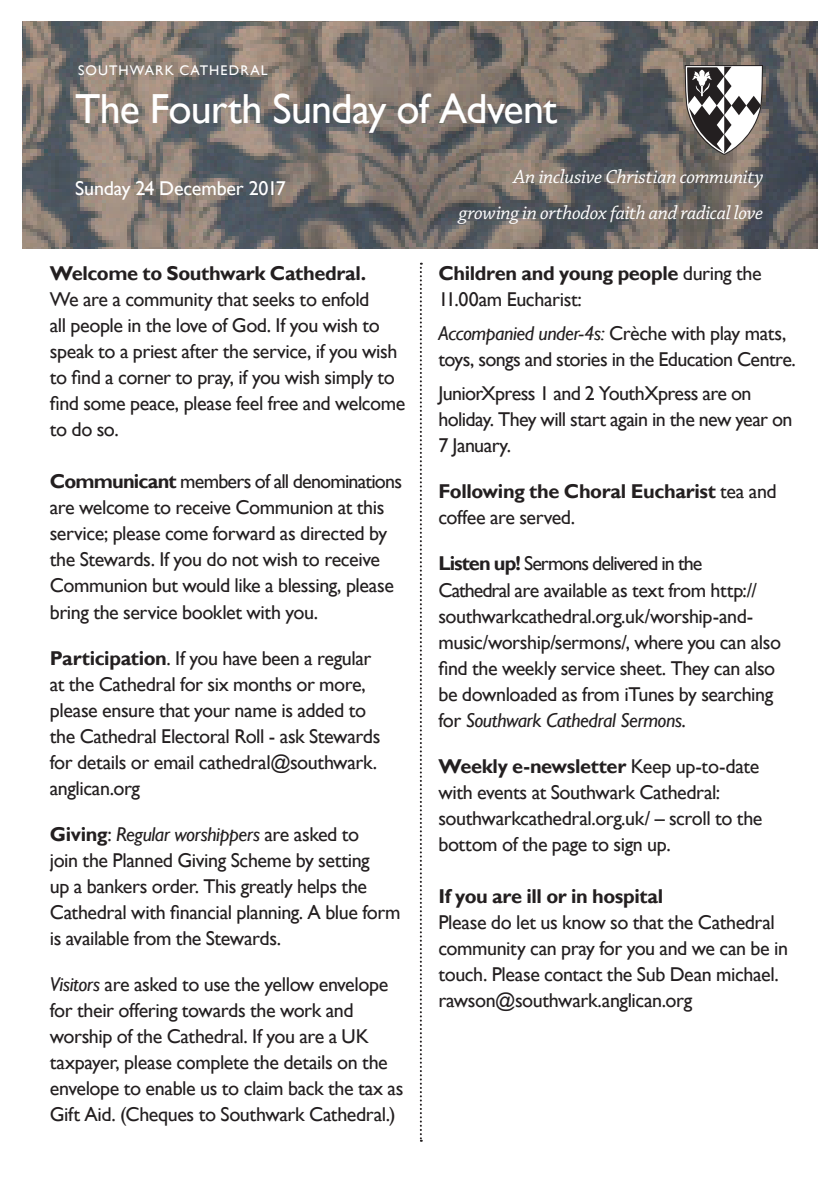
<style>
.page{position:relative;width:840px;height:1191px;background:#fff}
.page>*{position:absolute;margin:0;border:0;box-sizing:border-box;transform-origin:0 0}
.t1{font:42px "Gill Sans";letter-spacing:-.02em;color:#fff}
.t2{font:20px/26px "Gill Sans";letter-spacing:-.02em;color:#231f20}
.t3{font:700 20px/26px "Gill Sans";letter-spacing:-.02em;color:#231f20}
.t4{font:italic 20px/36px "Chaparral Pro";letter-spacing:-.015em;color:#fff;text-align:right}
.t5{font:20px "Gill Sans";letter-spacing:-.01em;color:#fff}
.t6{font:14px "Gill Sans";letter-spacing:.08em;color:#fff}
.s1{font-weight:700}
.s2{font-style:italic}
.s3{font-weight:400}
</style>
<div class="page">
<svg style="left:419px;top:263px;width:2px;height:878px"></svg>
<img style="left:23px;top:21px;width:793px;height:227px">
<svg style="left:683px;top:65px;width:80px;height:90px"></svg>
<p class="t6" style="left:78px;top:62px;width:191px">SOUTHWARK CATHEDRAL</p>
<h1 class="t1" style="left:75px;top:84px;width:483px">The Fourth Sunday of Advent</h1>
<p class="t5" style="left:75px;top:176px;width:212px">Sunday 24 December 2017</p>
<p class="t3" style="left:50px;top:261px;width:318px">Welcome to Southwark Cathedral.</p>
<p class="t2" style="left:50px;top:287px;width:357px">We are a community that seeks to enfold<br>all people in the love of God. If you wish to speak to a priest after the service, if you wish to find a corner to pray, if you wish simply to find some peace, please feel free and welcome to do so.</p>
<p class="t2" style="left:50px;top:469px;width:353px"><span class="s1">Communicant</span> members of all denominations are welcome to receive Communion at this service; please come forward as directed by the Stewards. If you do not wish to receive Communion but would like a blessing, please bring the service booklet with you.</p>
<p class="t2" style="left:50px;top:645px;width:332px"><span class="s1">Participation</span>. If you have been a regular at the Cathedral for six months or more, please ensure that your name is added to the Cathedral Electoral Roll - ask Stewards for details or email cathedral@southwark. anglican.org</p>
<p class="t2" style="left:50px;top:821px;width:352px"><span class="s1">Giving</span>: <span class="s2">Regular worshippers</span> are asked to<br>join the Planned Giving Scheme by setting<br>up a bankers order. This greatly helps the Cathedral with financial planning. A blue form is available from the Stewards.</p>
<p class="t2" style="left:50px;top:971px;width:355px"><span class="s2">Visitors</span> are asked to use the yellow envelope for their offering towards the work and worship of the Cathedral. If you are a UK taxpayer, please complete the details on the envelope to enable us to claim back the tax as Gift Aid. (Cheques to Southwark Cathedral.)</p>
<p class="t4" style="left:458px;top:159px;width:306px">An inclusive Christian community growing in orthodox faith and radical love</p>
<p class="t2" style="left:438px;top:261px;width:324px"><span class="s1">Children and young people</span> during the<br>11.00am Eucharist:</p>
<p class="t2" style="left:438px;top:321px;width:359px"><span class="s2">Accompanied under-4s:</span> Crèche with play mats, toys, songs and stories in the Education Centre.</p>
<p class="t2" style="left:438px;top:381px;width:355px">JuniorXpress 1 and 2 YouthXpress are on holiday. They will start again in the new year on<br>7 January.</p>
<p class="t3" style="left:438px;top:479px;width:339px">Following the Choral Eucharist <span class="s3">tea and coffee are served.</span></p>
<p class="t2" style="left:438px;top:551px;width:344px"><span class="s1">Listen up!</span> Sermons delivered in the<br>Cathedral are available as text from http:// southwarkcathedral.org.uk/worship-and&shy;music/worship/sermons/, where you can also find the weekly service sheet. They can also be downloaded as from iTunes by searching for <span class="s2">Southwark Cathedral Sermons</span>.</p>
<p class="t2" style="left:438px;top:753px;width:325px"><span class="s1">Weekly e-newsletter</span> Keep up-to-date with events at Southwark Cathedral: southwarkcathedral.org.uk/ – scroll to the bottom of the page to sign up.</p>
<p class="t3" style="left:438px;top:883px;width:226px">If you are ill or in hospital</p>
<p class="t2" style="left:438px;top:909px;width:351px">Please do let us know so that the Cathedral community can pray for you and we can be in touch. Please contact the Sub Dean michael. rawson@southwark.anglican.org</p>
</div>
